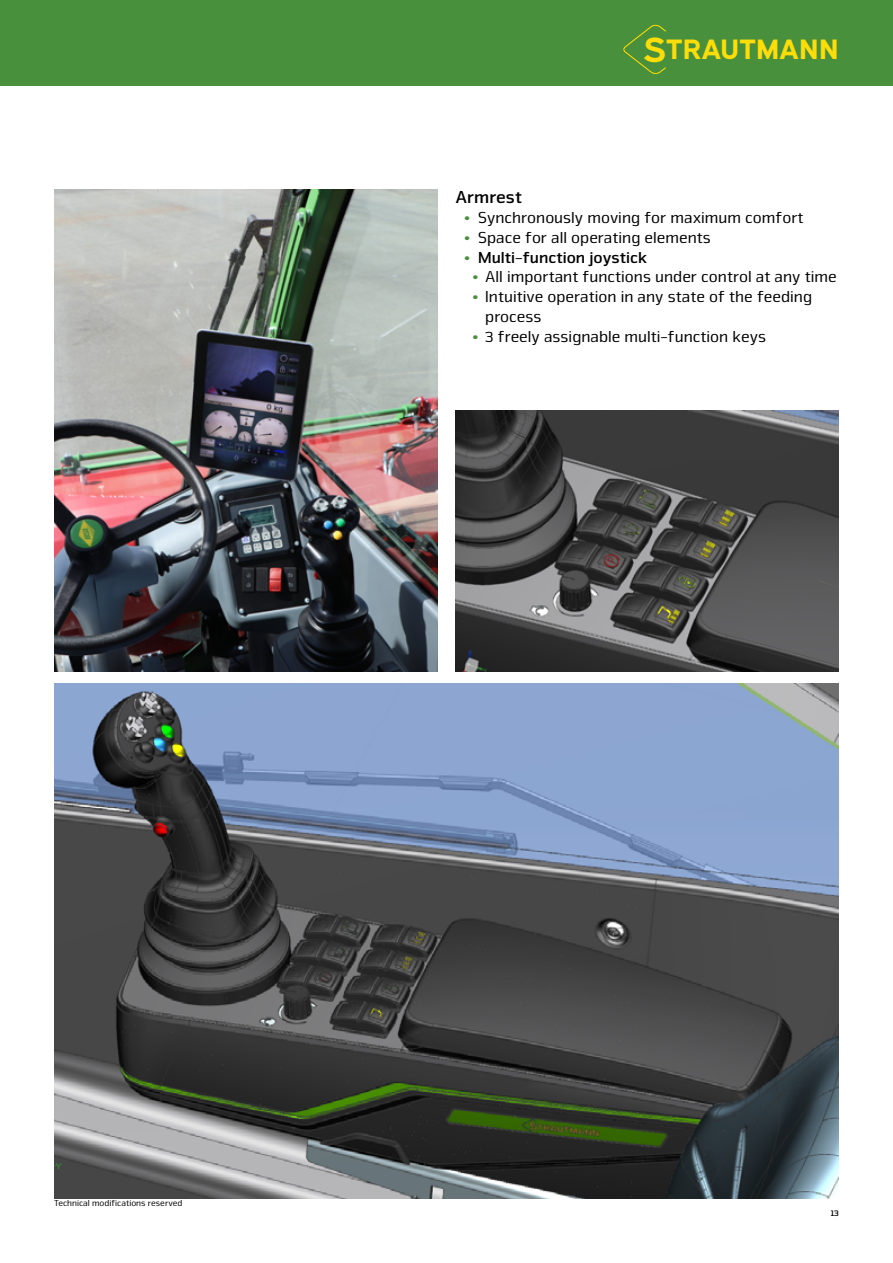
<style>
.page{position:relative;width:893px;height:1263px;background:#fff}
.page>*{position:absolute;margin:0;border:0;box-sizing:border-box;transform-origin:0 0}
.t1{font:700 28.05px "Expressway Rg";color:#ffdd06}
.t2{font:700 18px "Nuri Pro";color:#000}
.t3{font:16.5px/19.8px "Nuri Pro";color:#000}
.t4{font:700 16.5px "Nuri Pro";color:#000}
.t5{font:9px "Nuri Pro";color:#000}
.t6{font:700 9px "Nuri Pro";color:#000}
.s1{font-size:35.1px}
.s2{font-weight:700;color:#48903c}
.s3{color:#48903c}
</style>
<div class="page">
<div style="left:0;top:0;width:893px;height:86px;background:#48903c"></div>
<svg style="left:623px;top:24px;width:43px;height:50px"></svg>
<img style="left:54px;top:189px;width:383px;height:482px">
<img style="left:54px;top:684px;width:785px;height:514px">
<img style="left:455px;top:410px;width:384px;height:261px">
<h1 class="t1" style="left:643px;top:27px;width:197px"><span class="s1">S</span>TRAUTMANN</h1>
<p class="t2" style="left:455px;top:187px;width:68px">Armrest</p>
<p class="t3" style="left:464px;top:208px;width:341px"><span class="s2">•</span> Synchronously moving for maximum comfort</p>
<p class="t3" style="left:464px;top:228px;width:248px"><span class="s2">•</span> Space for all operating elements</p>
<p class="t4" style="left:464px;top:247px;width:185px"><span class="s3">•</span> Multi-function joystick</p>
<p class="t3" style="left:472px;top:267px;width:366px"><span class="s2">•</span> All important functions under control at any time</p>
<p class="t3" style="left:485px;top:287px;width:328px;text-indent:-13px"><span class="s2">•</span> Intuitive operation in any state of the feeding process</p>
<p class="t3" style="left:472px;top:327px;width:295px"><span class="s2">•</span> 3 freely assignable multi-function keys</p>
<p class="t5" style="left:54px;top:1198px;width:130px">Technical modifications reserved</p>
<p class="t6" style="left:831px;top:1208px;width:10px">13</p>
</div>
